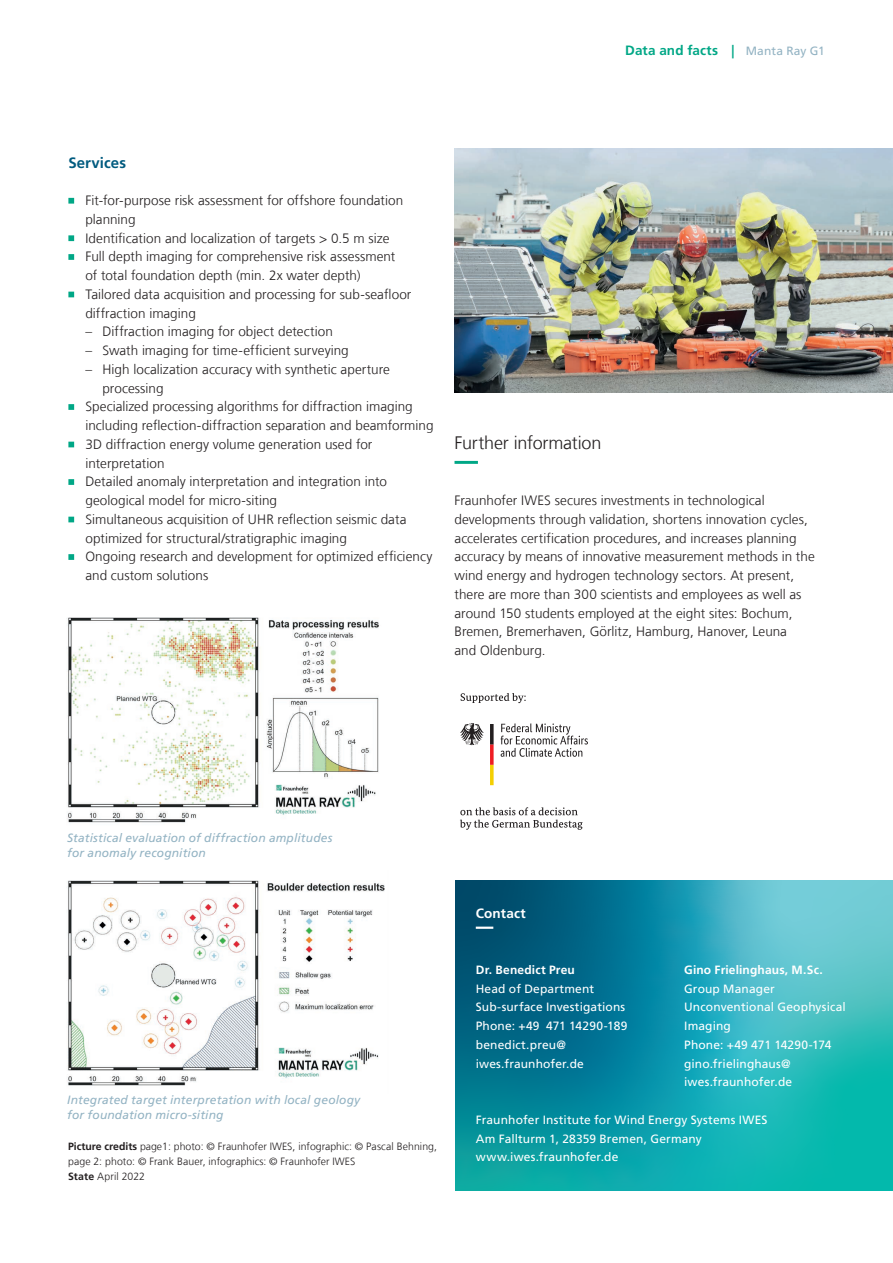
<style>
.page{position:relative;width:893px;height:1263px;background:#fff}
.page>*{position:absolute;margin:0;border:0;box-sizing:border-box;transform-origin:0 0}
.t1{font:300 18px "Frutiger LT Com";letter-spacing:-.01em;color:#231f20}
.t2{font:700 15px "Frutiger LT Com";letter-spacing:.005em;color:#005b7f}
.t3{font:300 13.5px/18.8px "Frutiger LT Com";letter-spacing:.005em;color:#231f20}
.t4{font:700 13.5px "Frutiger LT Com";letter-spacing:.01em;color:#00a786}
.t5{font:700 13.5px "Frutiger LT Com";letter-spacing:.01em;color:#fff}
.t6{font:12px/18.8px "Frutiger LT Com";letter-spacing:.01em;color:#fff}
.t7{font:italic 12px/14.4px "Frutiger LT Com";letter-spacing:.01em;color:#93b3c3}
.t8{font:700 12px "Frutiger LT Com";letter-spacing:.015em;color:#fff}
.t9{font:300 10.5px/15px "Frutiger LT Com";color:#231f20}
.s1{font-weight:400;font-size:12px;color:#93b3c3}
.s2{font-weight:700}
</style>
<div class="page">
<svg style="left:456px;top:880px;width:437px;height:311px;background:#1a9aa9"></svg>
<svg style="left:461px;top:693px;width:65px;height:10px"></svg>
<svg style="left:460px;top:807px;width:123px;height:23px"></svg>
<svg style="left:460px;top:723px;width:24px;height:22px"></svg>
<svg style="left:490px;top:724px;width:4px;height:61px"></svg>
<svg style="left:501px;top:723px;width:87px;height:34px"></svg>
<img style="left:454px;top:149px;width:439px;height:244px">
<img style="left:67px;top:880px;width:318px;height:206px">
<img style="left:67px;top:617px;width:312px;height:206px">
<svg style="left:476px;top:926px;width:191px;height:3px"></svg>
<svg style="left:454px;top:461px;width:24px;height:3px"></svg>
<svg style="left:68px;top:198px;width:7px;height:6px"></svg>
<svg style="left:68px;top:235px;width:7px;height:6px"></svg>
<svg style="left:68px;top:254px;width:7px;height:6px"></svg>
<svg style="left:68px;top:292px;width:7px;height:5px"></svg>
<svg style="left:68px;top:404px;width:7px;height:6px"></svg>
<svg style="left:68px;top:442px;width:7px;height:5px"></svg>
<svg style="left:68px;top:479px;width:7px;height:6px"></svg>
<svg style="left:68px;top:517px;width:7px;height:5px"></svg>
<svg style="left:68px;top:554px;width:7px;height:6px"></svg>
<p class="t4" style="left:625px;top:42px;width:201px">Data and facts | <span class="s1">Manta Ray G1</span></p>
<p class="t2" style="left:68px;top:154px;width:59px">Services</p>
<p class="t3" style="left:85px;top:191px;width:328px">Fit-for-purpose risk assessment for offshore foundation planning<br>Identification and localization of targets &gt; 0.5 m size Full depth imaging for comprehensive risk assessment<br>of total foundation depth (min. 2x water depth)<br>Tailored data acquisition and processing for sub-seafloor diffraction imaging</p>
<p class="t3" style="left:85px;top:322px;width:249px">– Diffraction imaging for object detection</p>
<p class="t3" style="left:85px;top:341px;width:265px">– Swath imaging for time-efficient surveying</p>
<p class="t3" style="left:85px;top:360px;width:306px">– High localization accuracy with synthetic aperture</p>
<p class="t3" style="left:102px;top:379px;width:63px">processing</p>
<p class="t3" style="left:85px;top:397px;width:329px">Specialized processing algorithms for diffraction imaging</p>
<p class="t3" style="left:85px;top:416px;width:350px">including reflection-diffraction separation and beamforming</p>
<p class="t3" style="left:85px;top:435px;width:289px">3D diffraction energy volume generation used for</p>
<p class="t3" style="left:85px;top:454px;width:81px">interpretation</p>
<p class="t3" style="left:85px;top:472px;width:303px">Detailed anomaly interpretation and integration into</p>
<p class="t3" style="left:85px;top:491px;width:193px">geological model for micro-siting</p>
<p class="t3" style="left:85px;top:510px;width:322px">Simultaneous acquisition of UHR reflection seismic data</p>
<p class="t3" style="left:85px;top:529px;width:263px">optimized for structural/stratigraphic imaging</p>
<p class="t3" style="left:85px;top:547px;width:349px">Ongoing research and development for optimized efficiency</p>
<p class="t3" style="left:85px;top:566px;width:124px">and custom solutions</p>
<h1 class="t1" style="left:454px;top:432px;width:148px">Further information</h1>
<p class="t3" style="left:454px;top:491px;width:362px">Fraunhofer IWES secures investments in technological developments through validation, shortens innovation cycles, accelerates certification procedures, and increases planning accuracy by means of innovative measurement methods in the wind energy and hydrogen technology sectors. At present, there are more than 300 scientists and employees as well as around 150 students employed at the eight sites: Bochum, Bremen, Bremerhaven, Görlitz, Hamburg, Hanover, Leuna<br>and Oldenburg.</p>
<p class="t7" style="left:67px;top:831px;width:267px">Statistical evaluation of diffraction amplitudes for anomaly recognition</p>
<p class="t7" style="left:67px;top:1093px;width:294px">Integrated target interpretation with local geology for foundation micro-siting</p>
<p class="t9" style="left:68px;top:1139px;width:371px"><span class="s2">Picture credits</span> page1: photo: © Fraunhofer IWES, infographic: © Pascal Behning, page 2: photo: © Frank Bauer, infographics: © Fraunhofer IWES<br><span class="s2">State</span> April 2022</p>
<p class="t5" style="left:476px;top:905px;width:51px">Contact</p>
<p class="t8" style="left:476px;top:963px;width:101px">Dr. Benedict Preu</p>
<p class="t6" style="left:476px;top:979px;width:153px">Head of Department<br>Sub-surface Investigations<br>Phone: +49 471 14290-189 benedict.preu@ iwes.fraunhofer.de</p>
<p class="t8" style="left:684px;top:963px;width:140px">Gino Frielinghaus, M.Sc.</p>
<p class="t6" style="left:684px;top:979px;width:163px">Group Manager<br>Unconventional Geophysical<br>Imaging<br>Phone: +49 471 14290-174 gino.frielinghaus@ iwes.fraunhofer.de</p>
<p class="t6" style="left:476px;top:1110px;width:293px">Fraunhofer Institute for Wind Energy Systems IWES<br>Am Fallturm 1, 28359 Bremen, Germany www.iwes.fraunhofer.de</p>
</div>
